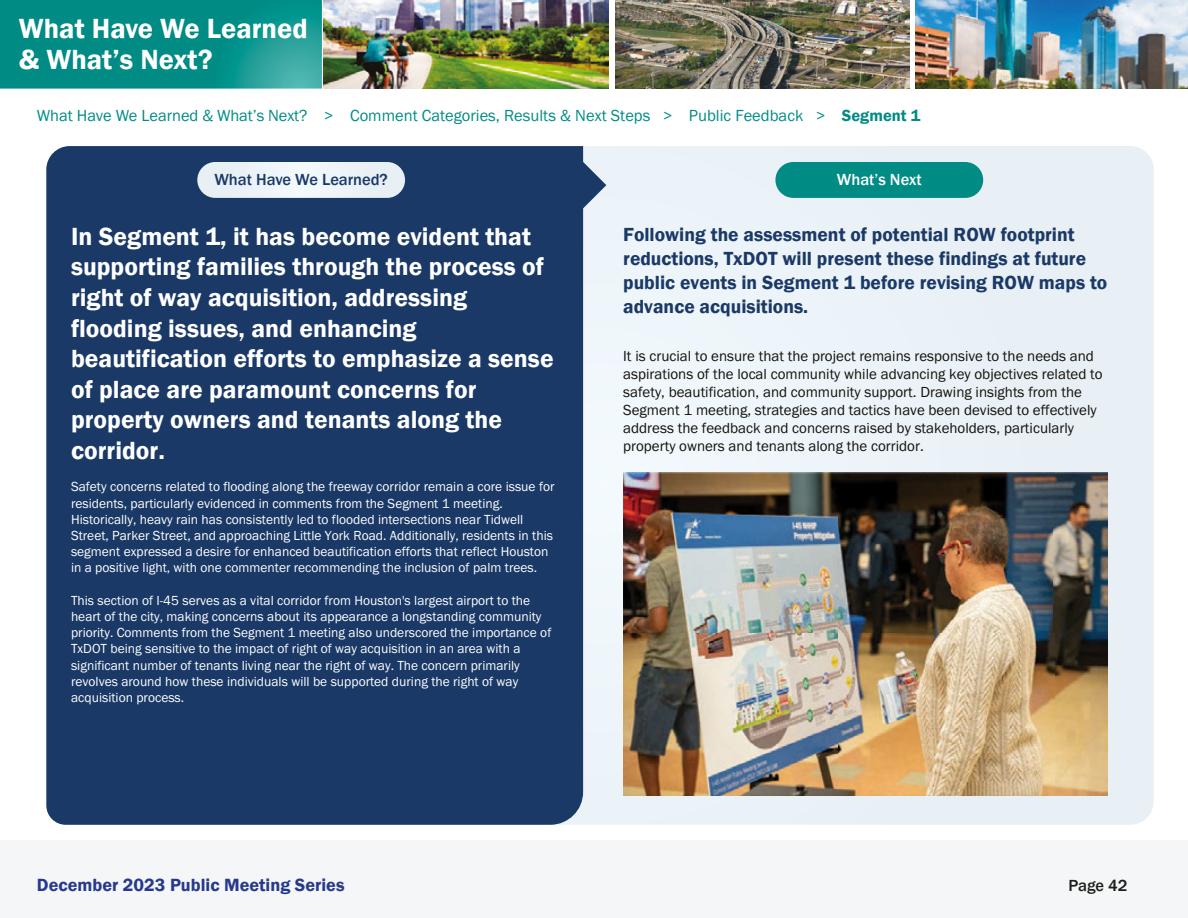
<style>
.page{position:relative;width:1188px;height:918px;background:#fff}
.page>*{position:absolute;margin:0;border:0;box-sizing:border-box;transform-origin:0 0}
.t1{font:28.5px/31.5px "Franklin Gothic URW Dem";color:#fff}
.t2{font:25.5px/30.6px "Franklin Gothic URW Dem";color:#fff}
.t3{font:19.5px/24px "Franklin Gothic URW Dem";color:#1a3966}
.t4{font:18.15px "Franklin Gothic URW Dem";color:#26398b}
.t5{font:16.5px "Franklin Gothic URW Boo";color:#008b85}
.t6{font:500 16.5px "Franklin Gothic URW";letter-spacing:-.005em;color:#1a3966}
.t7{font:500 16.5px "Franklin Gothic URW";color:#fff}
.t8{font:500 16.5px "Franklin Gothic URW";letter-spacing:-.005em;color:#1d1d1b}
.t9{font:15px/18px "Franklin Gothic URW Boo";color:#12110b}
.t10{font:13.5px/16.2px "Franklin Gothic URW Boo";color:#fff}
.s1{font-family:"Franklin Gothic URW Dem"}
</style>
<div class="page">
<div style="left:583px;top:146px;width:571px;height:679px;background:#ebf2f7"></div>
<div style="left:0;top:840px;width:1188px;height:78px;background:#f5f6f7"></div>
<svg style="left:0;top:0;width:322px;height:89px;background:#08908a"></svg>
<img style="left:323px;top:0;width:286px;height:89px">
<img style="left:615px;top:0;width:294px;height:89px">
<img style="left:916px;top:0;width:272px;height:89px">
<div style="left:46px;top:146px;width:537px;height:679px;background:#1a3966"></div>
<div style="left:197px;top:162px;width:208px;height:36px;background:#ebf3f8;border-radius:18px"></div>
<svg style="left:560px;top:162px;width:46px;height:46px;background:#4c6689"></svg>
<div style="left:775px;top:162px;width:208px;height:36px;background:#008b85;border-radius:18px"></div>
<img style="left:623px;top:473px;width:485px;height:323px">
<p class="t1" style="left:19px;top:12px;width:290px">What Have We Learned &amp; What’s Next?</p>
<p class="t5" style="left:37px;top:105px;width:885px">What Have We Learned &amp; What’s Next? &gt; Comment Categories, Results &amp; Next Steps &gt; Public Feedback &gt; <span class="s1">Segment 1</span></p>
<p class="t6" style="left:214px;top:169px;width:175px">What Have We Learned?</p>
<p class="t7" style="left:837px;top:169px;width:86px">What’s Next</p>
<p class="t2" style="left:71px;top:221px;width:484px">In Segment 1, it has become evident that supporting families through the process of right of way acquisition, addressing flooding issues, and enhancing beautification efforts to emphasize a sense of place are paramount concerns for property owners and tenants along the corridor.</p>
<p class="t10" style="left:71px;top:479px;width:485px">Safety concerns related to flooding along the freeway corridor remain a core issue for residents, particularly evidenced in comments from the Segment 1 meeting.<br>Historically, heavy rain has consistently led to flooded intersections near Tidwell Street, Parker Street, and approaching Little York Road. Additionally, residents in this segment expressed a desire for enhanced beautification efforts that reflect Houston in a positive light, with one commenter recommending the inclusion of palm trees.</p>
<p class="t10" style="left:71px;top:592px;width:482px">This section of I-45 serves as a vital corridor from Houston's largest airport to the heart of the city, making concerns about its appearance a longstanding community priority. Comments from the Segment 1 meeting also underscored the importance of TxDOT being sensitive to the impact of right of way acquisition in an area with a significant number of tenants living near the right of way. The concern primarily revolves around how these individuals will be supported during the right of way acquisition process.</p>
<p class="t3" style="left:623px;top:222px;width:486px">Following the assessment of potential ROW footprint reductions, TxDOT will present these findings at future public events in Segment 1 before revising ROW maps to advance acquisitions.</p>
<p class="t9" style="left:623px;top:347px;width:481px">It is crucial to ensure that the project remains responsive to the needs and aspirations of the local community while advancing key objectives related to safety, beautification, and community support. Drawing insights from the Segment 1 meeting, strategies and tactics have been devised to effectively address the feedback and concerns raised by stakeholders, particularly property owners and tenants along the corridor.</p>
<h3 class="t4" style="left:37px;top:873px;width:309px">December 2023 Public Meeting Series</h3>
<p class="t8" style="left:1068px;top:875px;width:61px">Page 42</p>
</div>
